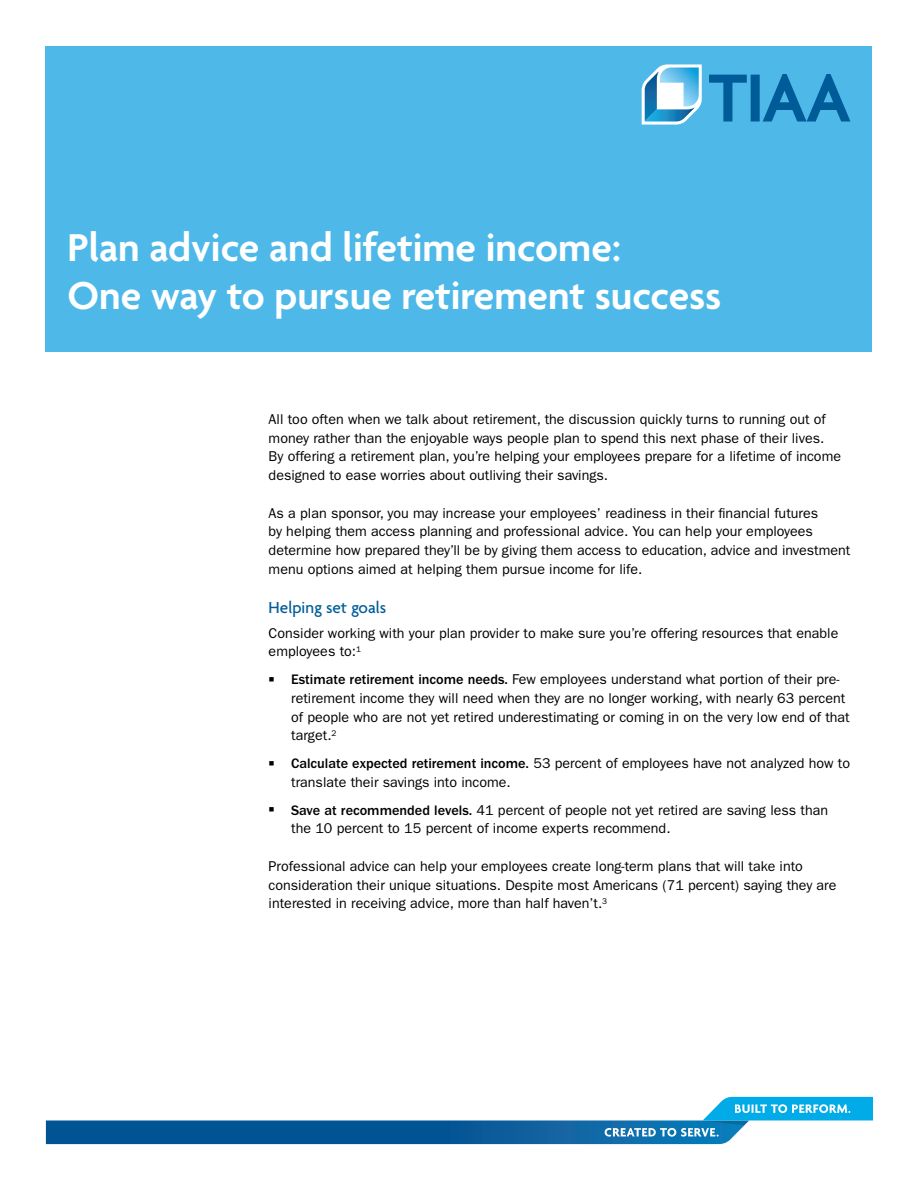
<style>
.page{position:relative;width:918px;height:1188px;background:#fff}
.page>*{position:absolute;margin:0;border:0;box-sizing:border-box;transform-origin:0 0}
.t1{font:600 42px/48px "Agenda";color:#fff}
.t2{font:500 17.25px "Agenda";color:#005c98}
.t3{font:14.25px/18.8px "ITC Franklin Gothic Std";color:#000}
.s1{font-weight:500}
</style>
<div class="page">
<div style="left:46px;top:46px;width:826px;height:306px;background:#4eb9e9"></div>
<svg style="left:709px;top:74px;width:141px;height:48px"></svg>
<svg style="left:642px;top:64px;width:60px;height:61px"></svg>
<svg style="left:46px;top:1097px;width:826px;height:47px"></svg>
<h1 class="t1" style="left:68px;top:226px;width:655px">Plan advice and lifetime income:<br>One way to pursue retirement success</h1>
<p class="t3" style="left:269px;top:410px;width:574px">All too often when we talk about retirement, the discussion quickly turns to running out of money rather than the enjoyable ways people plan to spend this next phase of their lives.<br>By offering a retirement plan, you’re helping your employees prepare for a lifetime of income designed to ease worries about outliving their savings.</p>
<p class="t3" style="left:269px;top:503px;width:583px">As a plan sponsor, you may increase your employees’ readiness in their financial futures<br>by helping them access planning and professional advice. You can help your employees determine how prepared they’ll be by giving them access to education, advice and investment menu options aimed at helping them pursue income for life.</p>
<p class="t2" style="left:269px;top:598px;width:119px">Helping set goals</p>
<p class="t3" style="left:269px;top:623px;width:571px">Consider working with your plan provider to make sure you’re offering resources that enable employees to:<sup>1</sup></p>
<p class="t3" style="left:291px;top:670px;width:560px"><span class="s1">Estimate retirement income needs.</span> Few employees understand what portion of their pre&shy;retirement income they will need when they are no longer working, with nearly 63 percent of people who are not yet retired underestimating or coming in on the very low end of that target.<sup>2</sup></p>
<p class="t3" style="left:291px;top:754px;width:560px"><span class="s1">Calculate expected retirement income.</span> 53 percent of employees have not analyzed how to translate their savings into income.</p>
<p class="t3" style="left:291px;top:800px;width:539px"><span class="s1">Save at recommended levels.</span> 41 percent of people not yet retired are saving less than the 10 percent to 15 percent of income experts recommend.</p>
<p class="t3" style="left:269px;top:857px;width:569px">Professional advice can help your employees create long-term plans that will take into consideration their unique situations. Despite most Americans (71 percent) saying they are interested in receiving advice, more than half haven’t.<sup>3</sup></p>
</div>
